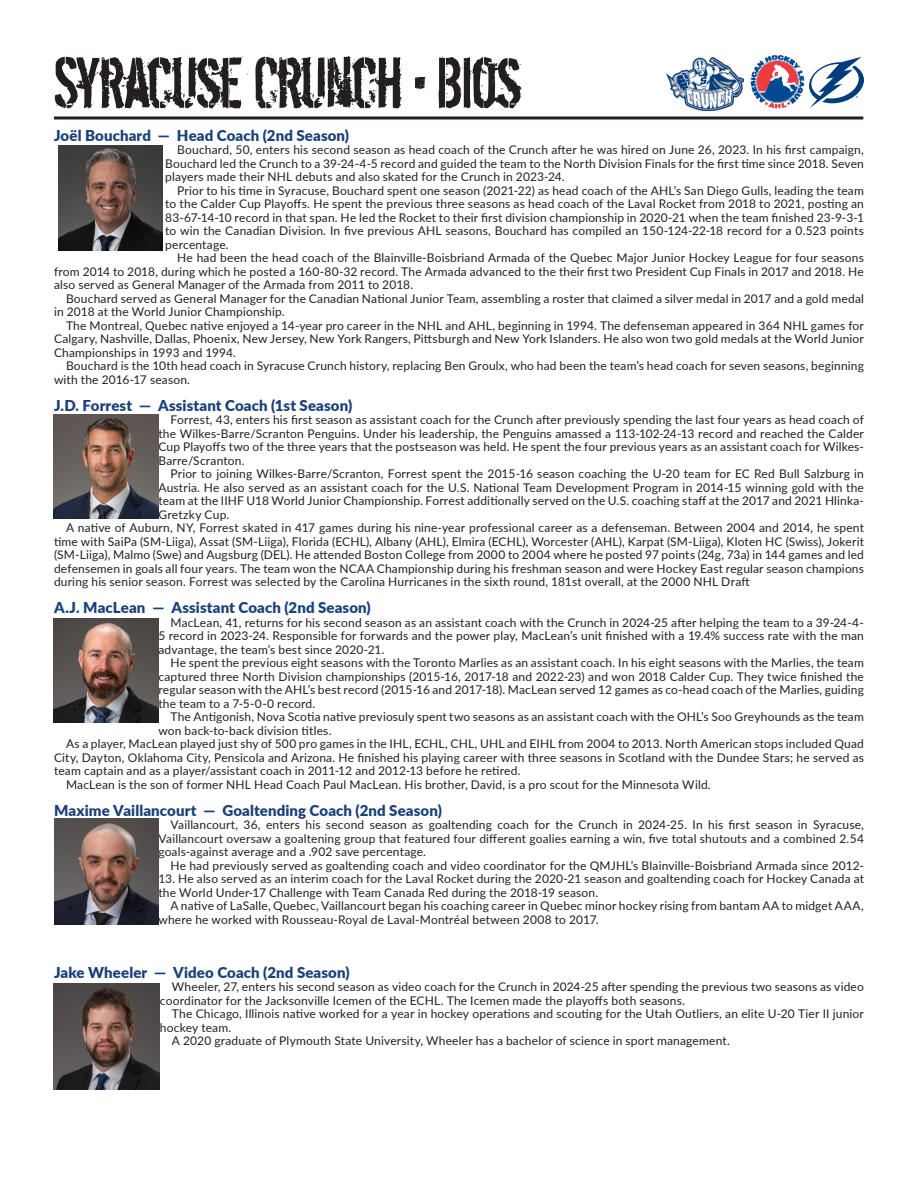
<style>
.page{position:relative;width:918px;height:1188px;background:#fff}
.page>*{position:absolute;margin:0;border:0;box-sizing:border-box;transform-origin:0 0}
.t1{font:79.35px "Dirty Ego";letter-spacing:-.01em;color:#231f20;scale:.93 1}
.t2{font:900 15px "Lato";letter-spacing:.01em;color:#1a417c}
.t3{font:12px/13.5px "Lato";letter-spacing:.015em;color:#231f20;text-align:justify}
</style>
<div class="page">
<hr style="left:54px;top:116px;width:809px;height:3px;background:#231f20">
<img style="left:750px;top:55px;width:55px;height:54px">
<img style="left:666px;top:58px;width:77px;height:52px">
<svg style="left:809px;top:57px;width:55px;height:51px"></svg>
<img style="left:58px;top:146px;width:105px;height:104px">
<img style="left:54px;top:414px;width:104px;height:104px">
<img style="left:54px;top:618px;width:104px;height:104px">
<img style="left:54px;top:818px;width:104px;height:106px">
<img style="left:54px;top:983px;width:106px;height:106px">
<h1 class="t1" style="left:54px;top:42px;width:505px">SYRACUSE CRUNCH • BIOS</h1>
<p class="t2" style="left:54px;top:124px;width:297px">Joël Bouchard — Head Coach (2nd Season)</p>
<p class="t3" style="left:165px;top:143px;width:700px;text-indent:12px">Bouchard, 50, enters his second season as head coach of the Crunch after he was hired on June 26, 2023. In his first campaign, Bouchard led the Crunch to a 39-24-4-5 record and guided the team to the North Division Finals for the first time since 2018. Seven players made their NHL debuts and also skated for the Crunch in 2023-24.</p>
<p class="t3" style="left:165px;top:183px;width:700px;text-indent:12px">Prior to his time in Syracuse, Bouchard spent one season (2021-22) as head coach of the AHL’s San Diego Gulls, leading the team to the Calder Cup Playoffs. He spent the previous three seasons as head coach of the Laval Rocket from 2018 to 2021, posting an 83-67-14-10 record in that span. He led the Rocket to their first division championship in 2020-21 when the team finished 23-9-3-1 to win the Canadian Division. In five previous AHL seasons, Bouchard has compiled an 150-124-22-18 record for a 0.523 points percentage.</p>
<p class="t3" style="left:54px;top:251px;width:811px;text-indent:123px">He had been the head coach of the Blainville-Boisbriand Armada of the Quebec Major Junior Hockey League for four seasons from 2014 to 2018, during which he posted a 160-80-32 record. The Armada advanced to the their first two President Cup Finals in 2017 and 2018. He also served as General Manager of the Armada from 2011 to 2018.</p>
<p class="t3" style="left:54px;top:291px;width:811px;text-indent:12px">Bouchard served as General Manager for the Canadian National Junior Team, assembling a roster that claimed a silver medal in 2017 and a gold medal in 2018 at the World Junior Championship.</p>
<p class="t3" style="left:54px;top:318px;width:812px;text-indent:12px">The Montreal, Quebec native enjoyed a 14-year pro career in the NHL and AHL, beginning in 1994. The defenseman appeared in 364 NHL games for Calgary, Nashville, Dallas, Phoenix, New Jersey, New York Rangers, Pittsburgh and New York Islanders. He also won two gold medals at the World Junior Championships in 1993 and 1994.</p>
<p class="t3" style="left:54px;top:359px;width:811px;text-indent:12px">Bouchard is the 10th head coach in Syracuse Crunch history, replacing Ben Groulx, who had been the team’s head coach for seven seasons, beginning with the 2016-17 season.</p>
<p class="t2" style="left:54px;top:394px;width:300px">J.D. Forrest — Assistant Coach (1st Season)</p>
<p class="t3" style="left:158px;top:413px;width:707px;text-indent:12px">Forrest, 43, enters his first season as assistant coach for the Crunch after previously spending the last four years as head coach of the Wilkes-Barre/Scranton Penguins. Under his leadership, the Penguins amassed a 113-102-24-13 record and reached the Calder Cup Playoffs two of the three years that the postseason was held. He spent the four previous years as an assistant coach for Wilkes-Barre/Scranton.</p>
<p class="t3" style="left:158px;top:467px;width:707px;text-indent:12px">Prior to joining Wilkes-Barre/Scranton, Forrest spent the 2015-16 season coaching the U-20 team for EC Red Bull Salzburg in Austria. He also served as an assistant coach for the U.S. National Team Development Program in 2014-15 winning gold with the team at the IIHF U18 World Junior Championship. Forrest additionally served on the U.S. coaching staff at the 2017 and 2021 Hlinka-Gretzky Cup.</p>
<p class="t3" style="left:54px;top:521px;width:811px;text-indent:12px">A native of Auburn, NY, Forrest skated in 417 games during his nine-year professional career as a defenseman. Between 2004 and 2014, he spent time with SaiPa (SM-Liiga), Assat (SM-Liiga), Florida (ECHL), Albany (AHL), Elmira (ECHL), Worcester (AHL), Karpat (SM-Liiga), Kloten HC (Swiss), Jokerit (SM-Liiga), Malmo (Swe) and Augsburg (DEL). He attended Boston College from 2000 to 2004 where he posted 97 points (24g, 73a) in 144 games and led defensemen in goals all four years. The team won the NCAA Championship during his freshman season and were Hockey East regular season champions during his senior season. Forrest was selected by the Carolina Hurricanes in the sixth round, 181st overall, at the 2000 NHL Draft</p>
<p class="t2" style="left:54px;top:596px;width:318px">A.J. MacLean — Assistant Coach (2nd Season)</p>
<p class="t3" style="left:158px;top:615px;width:707px;text-indent:12px">MacLean, 41, returns for his second season as an assistant coach with the Crunch in 2024-25 after helping the team to a 39-24-4- 5 record in 2023-24. Responsible for forwards and the power play, MacLean’s unit finished with a 19.4% success rate with the man advantage, the team’s best since 2020-21.</p>
<p class="t3" style="left:158px;top:656px;width:707px;text-indent:12px">He spent the previous eight seasons with the Toronto Marlies as an assistant coach. In his eight seasons with the Marlies, the team captured three North Division championships (2015-16, 2017-18 and 2022-23) and won 2018 Calder Cup. They twice finished the regular season with the AHL’s best record (2015-16 and 2017-18). MacLean served 12 games as co-head coach of the Marlies, guiding the team to a 7-5-0-0 record.</p>
<p class="t3" style="left:158px;top:710px;width:707px;text-indent:12px">The Antigonish, Nova Scotia native previosuly spent two seasons as an assistant coach with the OHL’s Soo Greyhounds as the team won back-to-back division titles.</p>
<p class="t3" style="left:54px;top:737px;width:812px;text-indent:12px">As a player, MacLean played just shy of 500 pro games in the IHL, ECHL, CHL, UHL and EIHL from 2004 to 2013. North American stops included Quad City, Dayton, Oklahoma City, Pensicola and Arizona. He finished his playing career with three seasons in Scotland with the Dundee Stars; he served as team captain and as a player/assistant coach in 2011-12 and 2012-13 before he retired.</p>
<p class="t3" style="left:66px;top:777px;width:646px">MacLean is the son of former NHL Head Coach Paul MacLean. His brother, David, is a pro scout for the Minnesota Wild.</p>
<p class="t2" style="left:54px;top:799px;width:389px">Maxime Vaillancourt — Goaltending Coach (2nd Season)</p>
<p class="t3" style="left:158px;top:818px;width:707px;text-indent:12px">Vaillancourt, 36, enters his second season as goaltending coach for the Crunch in 2024-25. In his first season in Syracuse, Vaillancourt oversaw a goaltening group that featured four different goalies earning a win, five total shutouts and a combined 2.54 goals-against average and a .902 save percentage.</p>
<p class="t3" style="left:170px;top:858px;width:695px">He had previously served as goaltending coach and video coordinator for the QMJHL’s Blainville-Boisbriand Armada since 2012-</p>
<p class="t3" style="left:158px;top:872px;width:707px">13. He also served as an interim coach for the Laval Rocket during the 2020-21 season and goaltending coach for Hockey Canada at the World Under-17 Challenge with Team Canada Red during the 2018-19 season.</p>
<p class="t3" style="left:158px;top:899px;width:707px;text-indent:12px">A native of LaSalle, Quebec, Vaillancourt began his coaching career in Quebec minor hockey rising from bantam AA to midget AAA, where he worked with Rousseau-Royal de Laval-Montréal between 2008 to 2017.</p>
<p class="t2" style="left:54px;top:961px;width:297px">Jake Wheeler — Video Coach (2nd Season)</p>
<p class="t3" style="left:160px;top:980px;width:706px;text-indent:12px">Wheeler, 27, enters his second season as video coach for the Crunch in 2024-25 after spending the previous two seasons as video coordinator for the Jacksonville Icemen of the ECHL. The Icemen made the playoffs both seasons.</p>
<p class="t3" style="left:160px;top:1007px;width:706px;text-indent:12px">The Chicago, Illinois native worked for a year in hockey operations and scouting for the Utah Outliers, an elite U-20 Tier II junior hockey team.</p>
<p class="t3" style="left:172px;top:1034px;width:560px">A 2020 graduate of Plymouth State University, Wheeler has a bachelor of science in sport management.</p>
</div>
